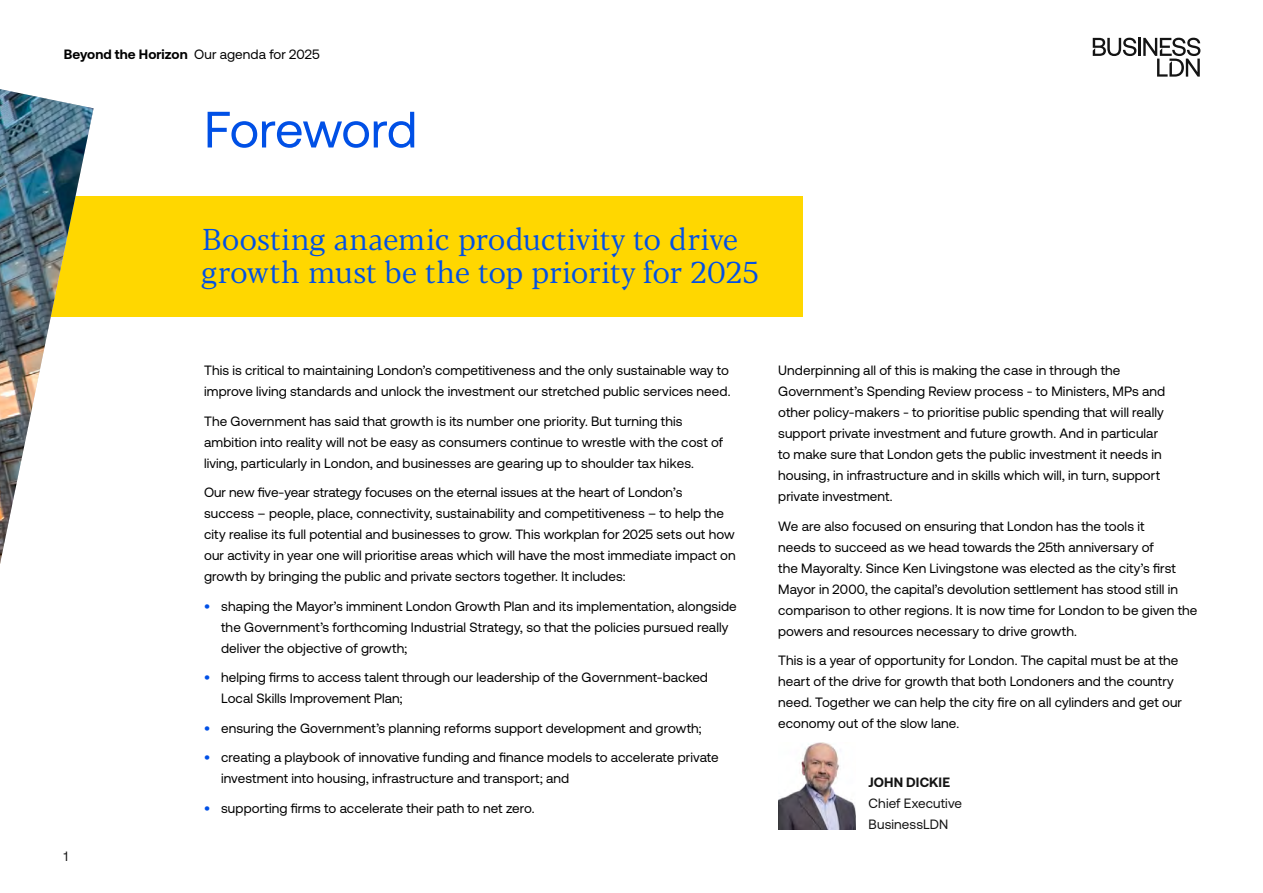
<style>
.page{position:relative;width:1263px;height:893px;background:#fff}
.page>*{position:absolute;margin:0;border:0;box-sizing:border-box;transform-origin:0 0}
.t1{font:51px "Aeonik";letter-spacing:-.02em;color:#0050e6}
.t2{font:30px/33px "Blacker Pro Text";letter-spacing:-.005em;color:#0050e6}
.t3{font:13.5px/21px "Aeonik";letter-spacing:.005em;color:#000}
.t4{font:700 13.5px "Aeonik";letter-spacing:.005em;color:#000}
.t5{font:13.5px/21px "Aeonik";letter-spacing:.005em;color:#141414}
.t6{font:700 13.5px "Aeonik";letter-spacing:.01em;color:#141414}
.s1{font-weight:400}
.s2{font-weight:700;color:#0050e6}
</style>
<div class="page">
<div style="left:0;top:196px;width:802px;height:121px;background:#ffd700"></div>
<img style="left:0;top:89px;width:94px;height:475px">
<img style="left:778px;top:743px;width:78px;height:86px">
<hr style="left:1138px;top:38px;width:3px;height:18px;background:#141414">
<svg style="left:1143px;top:38px;width:57px;height:39px"></svg>
<svg style="left:1093px;top:38px;width:43px;height:18px"></svg>
<p class="t4" style="left:64px;top:47px;width:258px">Beyond the Horizon <span class="s1">Our agenda for 2025</span></p>
<h1 class="t1" style="left:204px;top:102px;width:214px">Foreword</h1>
<p class="t5" style="left:64px;top:846px;width:6px">1</p>
<h2 class="t2" style="left:202px;top:222px;width:558px">Boosting anaemic productivity to drive growth must be the top priority for 2025</h2>
<p class="t3" style="left:204px;top:360px;width:528px">This is critical to maintaining London’s competitiveness and the only sustainable way to improve living standards and unlock the investment our stretched public services need.</p>
<p class="t3" style="left:204px;top:410px;width:521px">The Government has said that growth is its number one priority. But turning this ambition into reality will not be easy as consumers continue to wrestle with the cost of living, particularly in London, and businesses are gearing up to shoulder tax hikes.</p>
<p class="t3" style="left:204px;top:482px;width:533px">Our new five-year strategy focuses on the eternal issues at the heart of London’s success – people, place, connectivity, sustainability and competitiveness – to help the city realise its full potential and businesses to grow. This workplan for 2025 sets out how our activity in year one will prioritise areas which will have the most immediate impact on growth by bringing the public and private sectors together. It includes:</p>
<p class="t3" style="left:221px;top:595px;width:517px;text-indent:-17px"><span class="s2">•</span> shaping the Mayor’s imminent London Growth Plan and its implementation, alongside the Government’s forthcoming Industrial Strategy, so that the policies pursued really deliver the objective of growth;</p>
<p class="t3" style="left:221px;top:667px;width:488px;text-indent:-17px"><span class="s2">•</span> helping firms to access talent through our leadership of the Government-backed<br>Local Skills Improvement Plan;</p>
<p class="t3" style="left:204px;top:717px;width:499px"><span class="s2">•</span> ensuring the Government’s planning reforms support development and growth;</p>
<p class="t3" style="left:221px;top:747px;width:499px;text-indent:-17px"><span class="s2">•</span> creating a playbook of innovative funding and finance models to accelerate private investment into housing, infrastructure and transport; and</p>
<p class="t3" style="left:204px;top:797px;width:332px"><span class="s2">•</span> supporting firms to accelerate their path to net zero.</p>
<p class="t3" style="left:778px;top:360px;width:389px">Underpinning all of this is making the case in through the Government’s Spending Review process - to Ministers, MPs and other policy-makers - to prioritise public spending that will really support private investment and future growth. And in particular to make sure that London gets the public investment it needs in housing, in infrastructure and in skills which will, in turn, support private investment.</p>
<p class="t3" style="left:778px;top:516px;width:421px">We are also focused on ensuring that London has the tools it<br>needs to succeed as we head towards the 25th anniversary of<br>the Mayoralty. Since Ken Livingstone was elected as the city’s first Mayor in 2000, the capital’s devolution settlement has stood still in comparison to other regions. It is now time for London to be given the powers and resources necessary to drive growth.</p>
<p class="t3" style="left:778px;top:650px;width:405px">This is a year of opportunity for London. The capital must be at the heart of the drive for growth that both Londoners and the country need. Together we can help the city fire on all cylinders and get our economy out of the slow lane.</p>
<p class="t6" style="left:868px;top:775px;width:83px">JOHN DICKIE</p>
<p class="t5" style="left:869px;top:793px;width:95px">Chief Executive<br>BusinessLDN</p>
</div>
